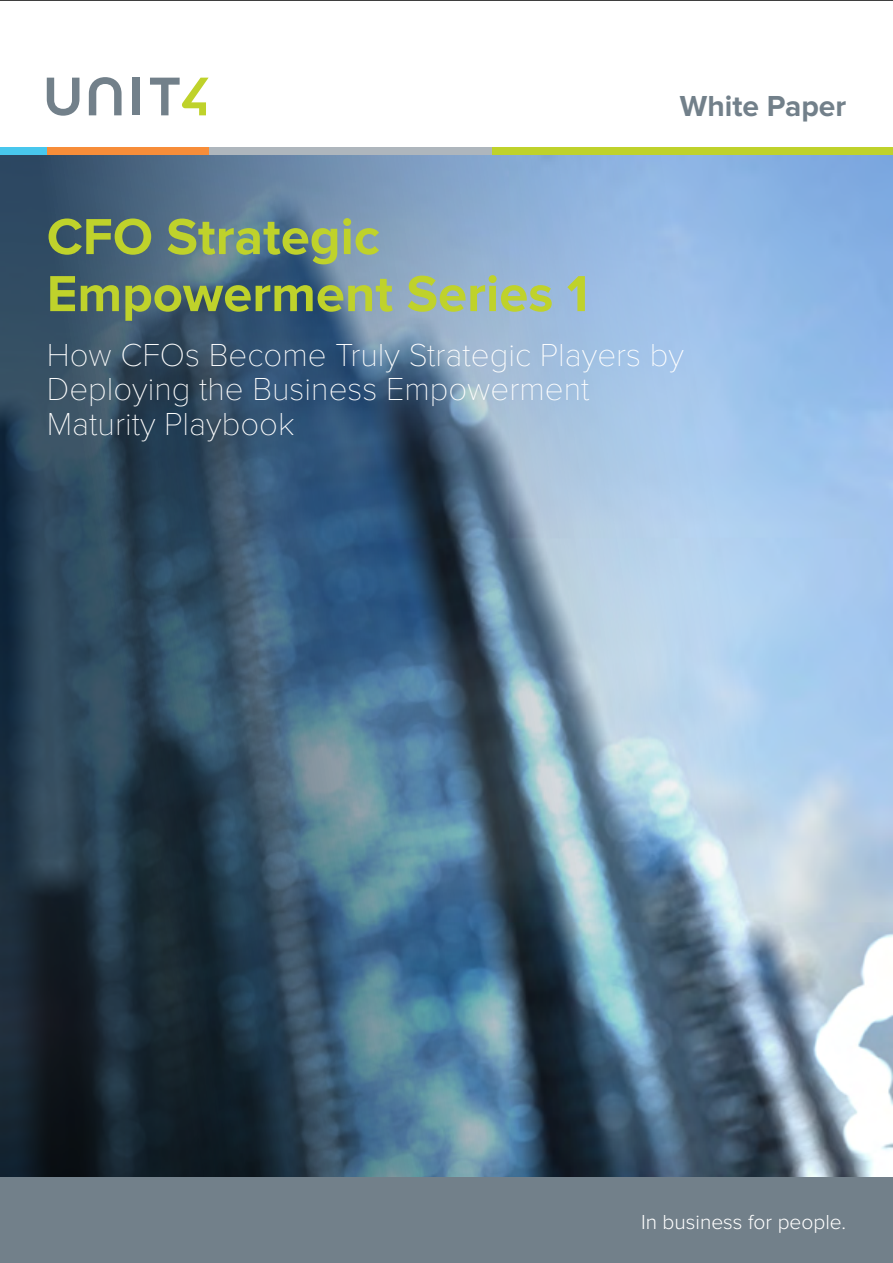
<style>
.page{position:relative;width:893px;height:1263px;background:#fff}
.page>*{position:absolute;margin:0;border:0;box-sizing:border-box;transform-origin:0 0}
.t1{font:700 52.5px/57px "Proxima Nova";color:#bfd22b}
.t2{font:100 33px/34.5px "Proxima Nova T";color:#fff}
.t3{font:700 30px "Proxima Nova";color:#72808a}
.t4{font:300 21px "Proxima Nova";color:#fff}
</style>
<div class="page">
<img style="left:824px;top:155px;width:69px;height:1023px">
<hr style="left:0;top:0;width:893px;height:1px;background:#000">
<img style="left:0;top:155px;width:824px;height:1023px">
<svg style="left:47px;top:78px;width:32px;height:38px"></svg>
<svg style="left:89px;top:77px;width:33px;height:38px"></svg>
<div style="left:133px;top:78px;width:7px;height:37px;background:#72808a"></div>
<svg style="left:150px;top:78px;width:59px;height:37px"></svg>
<div style="left:0;top:148px;width:48px;height:7px;background:#48c7ed"></div>
<div style="left:48px;top:148px;width:161px;height:7px;background:#f78d39"></div>
<div style="left:209px;top:148px;width:283px;height:7px;background:#aeb6bd"></div>
<div style="left:492px;top:148px;width:401px;height:7px;background:#bfd22b"></div>
<div style="left:0;top:1178px;width:893px;height:85px;background:#72808a"></div>
<p class="t3" style="left:680px;top:88px;width:168px">White Paper</p>
<h1 class="t1" style="left:47px;top:209px;width:543px">CFO Strategic<br>Empowerment Series 1</h1>
<p class="t2" style="left:47px;top:338px;width:639px">How CFOs Become Truly Strategic Players by<br>Deploying the Business Empowerment<br>Maturity Playbook</p>
<p class="t4" style="left:641px;top:1210px;width:207px">In business for people.</p>
</div>
